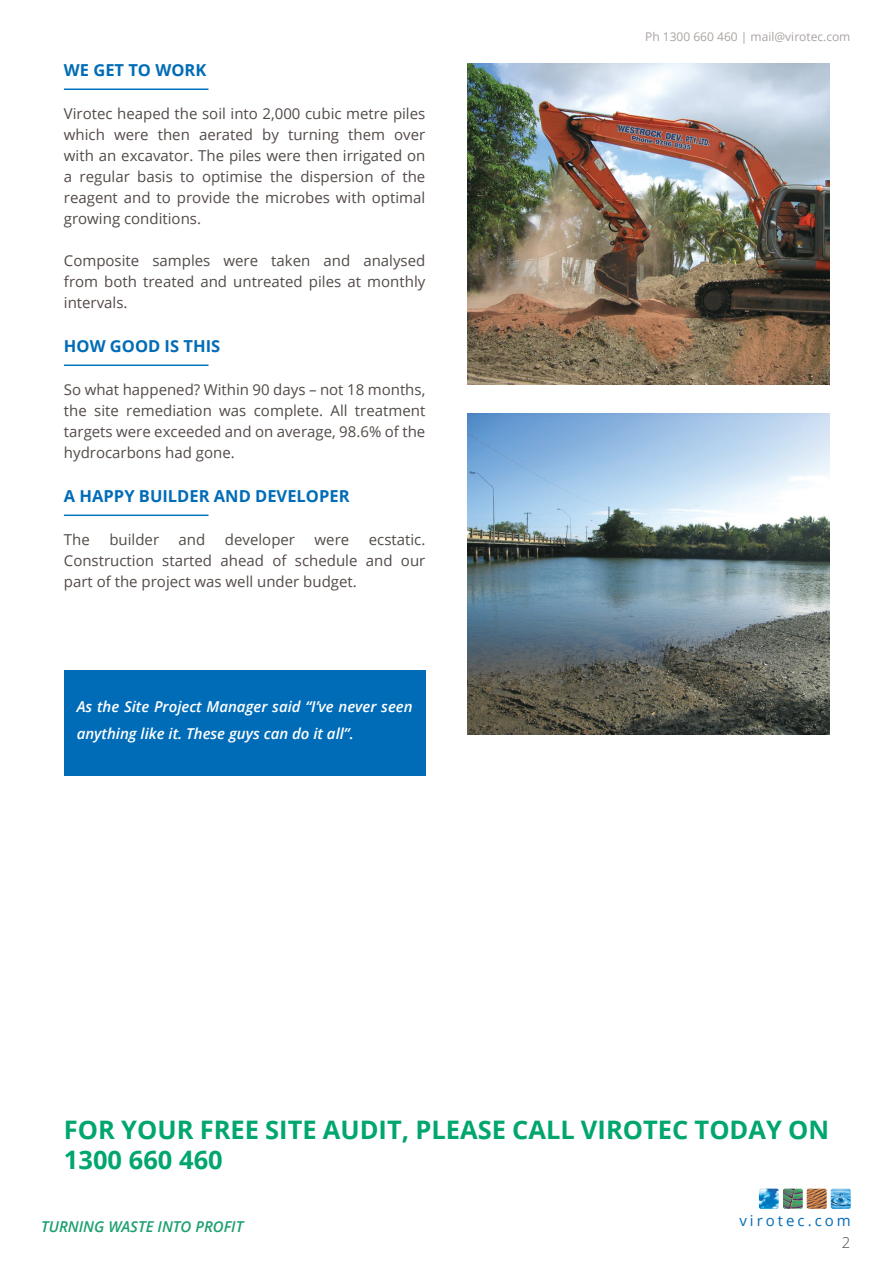
<style>
.page{position:relative;width:893px;height:1263px;background:#fff}
.page>*{position:absolute;margin:0;border:0;box-sizing:border-box;transform-origin:0 0}
.Aqua_Italic_Gil{font:700 25.5px "Open Sans";color:#00a66e}
.Paragraph_Style_1{font:700 16.5px "Open Sans";color:#006cb7}
.Aqua_Italic_Gil-2{font:15px/21px "Open Sans";color:#524a47;text-align:justify}
.Aqua_Italic_Gil-3{font:italic 600 15px/27px "Open Sans";color:#fff}
.t1{font:italic 600 15px "Open Sans";color:#1ba06f}
.t2{font:15px "Open Sans";letter-spacing:.2em;color:#006cb7}
.Aqua_Italic_Gil-4{font:300 15px "Open Sans";color:#524a47}
.t3{font:12px "Open Sans";color:#a9a3a1}
</style>
<div class="page">
<img style="left:759px;top:1188px;width:20px;height:21px">
<img style="left:783px;top:1188px;width:20px;height:21px">
<img style="left:807px;top:1189px;width:20px;height:20px">
<img style="left:831px;top:1188px;width:20px;height:21px">
<div style="left:64px;top:670px;width:361px;height:105px;background:#006cb7"></div>
<hr style="left:64px;top:88px;width:144px;height:2px;background:#0074bc">
<hr style="left:64px;top:364px;width:144px;height:2px;background:#0074bc">
<hr style="left:64px;top:514px;width:144px;height:2px;background:#0074bc">
<img style="left:468px;top:414px;width:361px;height:321px">
<img style="left:468px;top:64px;width:361px;height:321px">
<p class="Paragraph_Style_1" style="left:64px;top:58px;width:144px">WE GET TO WORK</p>
<p class="Aqua_Italic_Gil-2" style="left:64px;top:103px;width:363px">Virotec heaped the soil into 2,000 cubic metre piles which were then aerated by turning them over with an excavator. The piles were then irrigated on a regular basis to optimise the dispersion of the reagent and to provide the microbes with optimal growing conditions.</p>
<p class="Aqua_Italic_Gil-2" style="left:64px;top:250px;width:363px">Composite samples were taken and analysed from both treated and untreated piles at monthly intervals.</p>
<p class="Paragraph_Style_1" style="left:64px;top:334px;width:158px">HOW GOOD IS THIS</p>
<p class="Aqua_Italic_Gil-2" style="left:64px;top:379px;width:363px">So what happened? Within 90 days – not 18 months, the site remediation was complete. All treatment targets were exceeded and on average, 98.6% of the hydrocarbons had gone.</p>
<p class="Paragraph_Style_1" style="left:64px;top:484px;width:287px">A HAPPY BUILDER AND DEVELOPER</p>
<p class="Aqua_Italic_Gil-2" style="left:64px;top:529px;width:27px">The</p>
<p class="Aqua_Italic_Gil-2" style="left:109px;top:529px;width:51px">builder</p>
<p class="Aqua_Italic_Gil-2" style="left:179px;top:529px;width:28px">and</p>
<p class="Aqua_Italic_Gil-2" style="left:225px;top:529px;width:72px">developer</p>
<p class="Aqua_Italic_Gil-2" style="left:315px;top:529px;width:36px">were</p>
<p class="Aqua_Italic_Gil-2" style="left:64px;top:529px;width:363px;text-indent:305px">ecstatic.<br>Construction started ahead of schedule and our part of the project was well under budget.</p>
<p class="Aqua_Italic_Gil-3" style="left:77px;top:692px;width:337px">As the Site Project Manager said “I’ve never seen anything like it. These guys can do it all”.</p>
<p class="t3" style="left:645px;top:28px;width:207px">Ph 1300 660 460 | mail@virotec.com</p>
<p class="Aqua_Italic_Gil" style="left:64px;top:1112px;width:767px">FOR YOUR FREE SITE AUDIT, PLEASE CALL VIROTEC TODAY ON</p>
<p class="Aqua_Italic_Gil" style="left:64px;top:1142px;width:160px">1300 660 460</p>
<p class="t1" style="left:41px;top:1216px;width:204px">TURNING WASTE INTO PROFIT</p>
<p class="t2" style="left:739px;top:1210px;width:113px">virotec.com</p>
<p class="Aqua_Italic_Gil-4" style="left:842px;top:1232px;width:10px">2</p>
</div>
